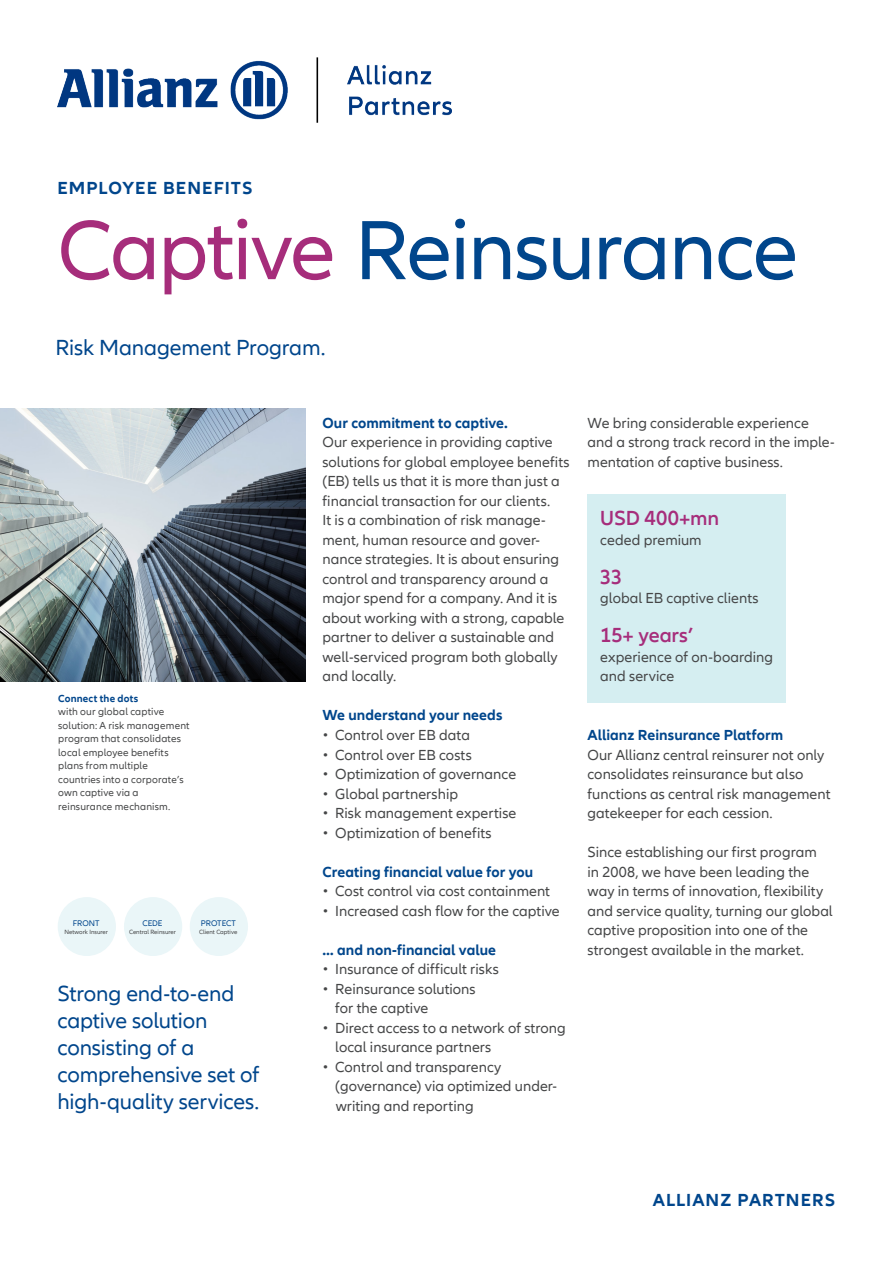
<style>
.page{position:relative;width:893px;height:1263px;background:#fff}
.page>*{position:absolute;margin:0;border:0;box-sizing:border-box;transform-origin:0 0}
.t1{font:87px "Allianz Neo";letter-spacing:-.02em;color:#01468c}
.Subheadline___CTA_15_18pt{font:22.5px/27px "Allianz Neo";letter-spacing:-.005em;color:#01468c}
.Copy_10_13pt{font:600 21px "Allianz Neo";letter-spacing:-.005em;color:#a62d7b}
.Topline___URL___Hashtag_12_15_6pt{font:700 18px "Allianz Neo";letter-spacing:.06em;color:#01468c}
.Copy_10_13pt-2{font:15px/19.5px "Allianz Neo";letter-spacing:.005em;color:#454647}
.Copy_10_13pt-3{font:700 15px "Allianz Neo";letter-spacing:.005em;color:#01468c}
.Caption___Footer_7_9pt{font:10.5px/13.5px "Allianz Neo";letter-spacing:.015em;color:#454647}
.t2{font:8.4px "Allianz Neo";color:#01468c}
.t3{font:6.3px "Allianz Neo";color:#454647}
.s1{color:#a62d7b}
.s2{font-weight:700;color:#01468c}
</style>
<div class="page">
<div style="left:587px;top:494px;width:199px;height:208px;background:#d5eef1"></div>
<img style="left:0;top:408px;width:305px;height:273px">
<div style="left:58px;top:897px;width:58px;height:59px;background:#eaf6f8;border-radius:50%"></div>
<div style="left:124px;top:897px;width:58px;height:59px;background:#eaf6f8;border-radius:50%"></div>
<div style="left:190px;top:897px;width:58px;height:59px;background:#eaf6f8;border-radius:50%"></div>
<img style="left:57px;top:57px;width:395px;height:65px">
<p class="Topline___URL___Hashtag_12_15_6pt" style="left:57px;top:177px;width:196px">EMPLOYEE BENEFITS</p>
<p class="t1" style="left:57px;top:201px;width:742px"><span class="s1">Captive</span> Reinsurance</p>
<p class="Subheadline___CTA_15_18pt" style="left:55px;top:335px;width:272px">Risk Management Program.</p>
<p class="Caption___Footer_7_9pt" style="left:58px;top:691px;width:133px"><span class="s2">Connect the dots<br></span>with our global captive solution: A risk management program that consolidates local employee benefits plans from multiple countries into a corporate’s own captive via a reinsurance mechanism.</p>
<p class="t2" style="left:73px;top:919px;width:28px">FRONT</p>
<p class="t3" style="left:65px;top:928px;width:45px">Network Insurer</p>
<p class="t2" style="left:142px;top:919px;width:22px">CEDE</p>
<p class="t3" style="left:129px;top:928px;width:48px">Central Reinsurer</p>
<p class="t2" style="left:201px;top:918px;width:36px">PROTECT</p>
<p class="t3" style="left:199px;top:928px;width:40px">Client Captive</p>
<p class="Subheadline___CTA_15_18pt" style="left:57px;top:981px;width:178px">Strong end-to-end</p>
<p class="Subheadline___CTA_15_18pt" style="left:57px;top:1008px;width:152px">captive solution</p>
<p class="Subheadline___CTA_15_18pt" style="left:57px;top:1035px;width:138px">consisting of a</p>
<p class="Subheadline___CTA_15_18pt" style="left:57px;top:1062px;width:204px">comprehensive set of high-quality services.</p>
<p class="Copy_10_13pt-3" style="left:322px;top:414px;width:187px">Our commitment to captive.</p>
<p class="Copy_10_13pt-2" style="left:322px;top:433px;width:249px">Our experience in providing captive solutions for global employee benefits (EB) tells us that it is more than just a financial transaction for our clients.</p>
<p class="Copy_10_13pt-2" style="left:322px;top:511px;width:243px">It is a combination of risk manage&shy;ment, human resource and gover&shy;nance strategies. It is about ensuring control and transparency around a major spend for a company. And it is about working with a strong, capable partner to deliver a sustainable and well-serviced program both globally and locally.</p>
<p class="Copy_10_13pt-3" style="left:322px;top:707px;width:182px">We understand your needs</p>
<p class="Copy_10_13pt-2" style="left:322px;top:726px;width:149px">• Control over EB data</p>
<p class="Copy_10_13pt-2" style="left:322px;top:745px;width:151px">• Control over EB costs</p>
<p class="Copy_10_13pt-2" style="left:322px;top:765px;width:195px">• Optimization of governance</p>
<p class="Copy_10_13pt-2" style="left:322px;top:784px;width:137px">• Global partnership</p>
<p class="Copy_10_13pt-2" style="left:322px;top:804px;width:195px">• Risk management expertise</p>
<p class="Copy_10_13pt-2" style="left:322px;top:823px;width:171px">• Optimization of benefits</p>
<p class="Copy_10_13pt-3" style="left:322px;top:863px;width:212px">Creating financial value for you</p>
<p class="Copy_10_13pt-2" style="left:322px;top:882px;width:229px">• Cost control via cost containment</p>
<p class="Copy_10_13pt-2" style="left:322px;top:901px;width:239px">• Increased cash flow for the captive</p>
<p class="Copy_10_13pt-3" style="left:322px;top:941px;width:175px">… and non-financial value</p>
<p class="Copy_10_13pt-2" style="left:322px;top:960px;width:178px">• Insurance of difficult risks</p>
<p class="Copy_10_13pt-2" style="left:335px;top:979px;width:142px;text-indent:-13px">• Reinsurance solutions for the captive</p>
<p class="Copy_10_13pt-2" style="left:335px;top:1018px;width:232px;text-indent:-13px">• Direct access to a network of strong local insurance partners</p>
<p class="Copy_10_13pt-2" style="left:335px;top:1057px;width:223px;text-indent:-13px">• Control and transparency (governance) via optimized under&shy;writing and reporting</p>
<p class="Copy_10_13pt-2" style="left:587px;top:414px;width:249px">We bring considerable experience and a strong track record in the imple&shy;mentation of captive business.</p>
<p class="Copy_10_13pt" style="left:600px;top:506px;width:120px">USD 400+mn</p>
<p class="Copy_10_13pt-2" style="left:600px;top:531px;width:103px">ceded premium</p>
<p class="Copy_10_13pt" style="left:600px;top:565px;width:23px">33</p>
<p class="Copy_10_13pt-2" style="left:600px;top:589px;width:160px">global EB captive clients</p>
<p class="Copy_10_13pt" style="left:600px;top:623px;width:94px">15+ years’</p>
<p class="Copy_10_13pt-2" style="left:600px;top:648px;width:174px">experience of on-boarding</p>
<p class="Copy_10_13pt-2" style="left:600px;top:667px;width:76px">and service</p>
<p class="Copy_10_13pt-3" style="left:587px;top:726px;width:197px">Allianz Reinsurance Platform</p>
<p class="Copy_10_13pt-2" style="left:587px;top:745px;width:244px">Our Allianz central reinsurer not only consolidates reinsurance but also functions as central risk management gatekeeper for each cession.</p>
<p class="Copy_10_13pt-2" style="left:587px;top:843px;width:247px">Since establishing our first program<br>in 2008, we have been leading the way in terms of innovation, flexibility and service quality, turning our global captive proposition into one of the strongest available in the market.</p>
<p class="Topline___URL___Hashtag_12_15_6pt" style="left:653px;top:1189px;width:184px">ALLIANZ PARTNERS</p>
</div>
